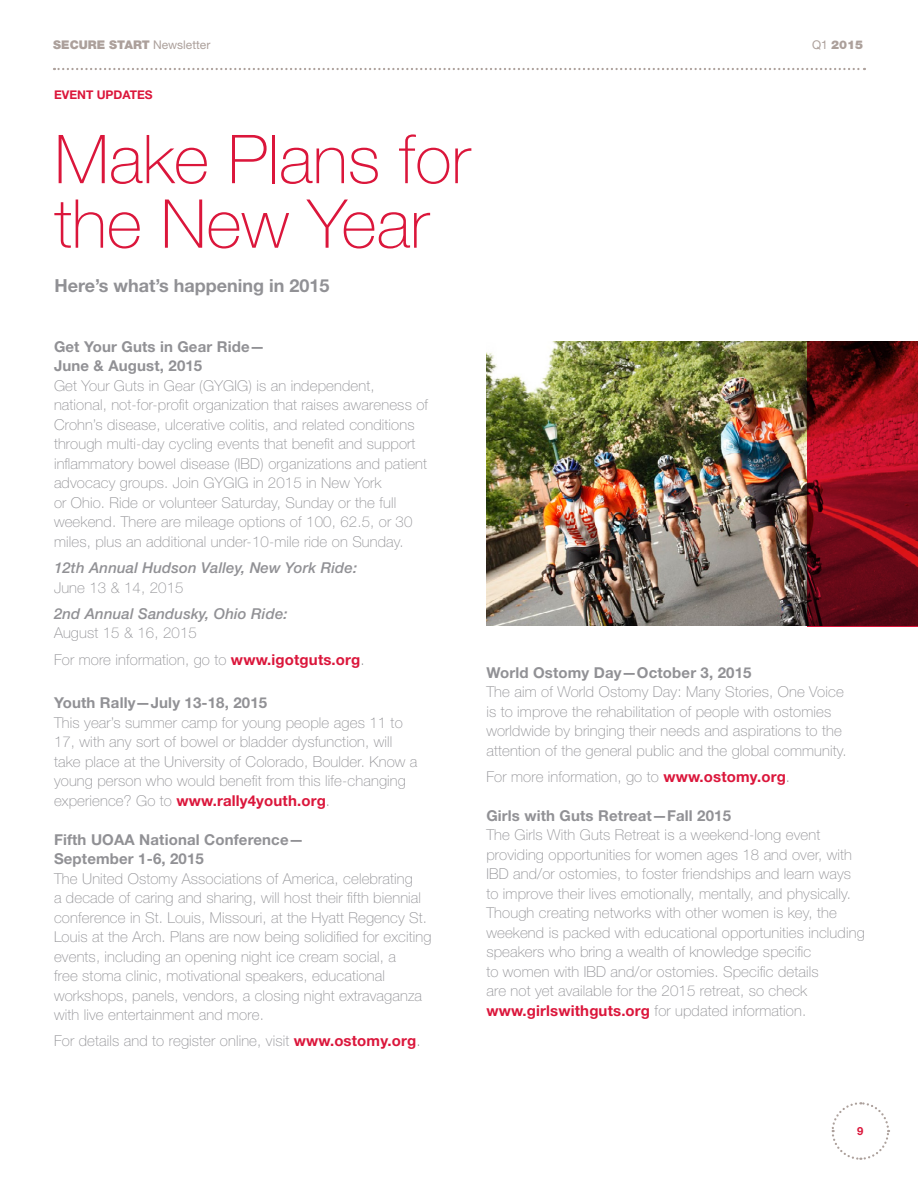
<style>
.page{position:relative;width:918px;height:1188px;background:#fff}
.page>*{position:absolute;margin:0;border:0;box-sizing:border-box;transform-origin:0 0}
.t1{font:100 67.5px/64.5px "Helvetica Neue LT Std";color:#db163b}
.t2{font:700 18px "Helvetica Neue LT Std";color:#919195}
.t3{font:100 15px/19.5px "Helvetica Neue LT Std";letter-spacing:.01em;color:#919195}
.t4{font:700 15px/19.5px "Helvetica Neue LT Std";letter-spacing:.01em;color:#919195}
.t5{font:italic 500 15px "Helvetica Neue LT Std";letter-spacing:.01em;color:#919195}
.t6{font:900 12px "Helvetica Neue LT Std";color:#aca09b}
.t7{font:700 12px "Helvetica Neue LT Std";color:#db163b}
.t8{font:700 11.25px "Helvetica Neue LT Std";color:#db163b}
.s1{font-weight:400}
.s2{font-weight:700;color:#db163b}
.s3{color:#77777a}
</style>
<div class="page">
<svg style="left:831px;top:1102px;width:59px;height:58px"></svg>
<svg style="left:54px;top:68px;width:811px;height:2px"></svg>
<img style="left:486px;top:341px;width:322px;height:285px">
<svg style="left:808px;top:341px;width:110px;height:285px;background:#800b18"></svg>
<p class="t6" style="left:53px;top:38px;width:159px">SECURE START <span class="s1">Newsletter</span></p>
<p class="t6" style="left:812px;top:38px;width:53px"><span class="s1">Q1</span> 2015</p>
<p class="t7" style="left:54px;top:87px;width:100px">EVENT UPDATES</p>
<h1 class="t1" style="left:54px;top:127px;width:417px">Make Plans for the New Year</h1>
<p class="t2" style="left:54px;top:274px;width:277px">Here’s what’s happening in 2015</p>
<p class="t4" style="left:54px;top:337px;width:212px">Get Your Guts in Gear Ride—<br>June &amp; August, 2015</p>
<p class="t3" style="left:54px;top:376px;width:376px">Get Your Guts in Gear (GYGIG) is an independent, national, not-for-profit organization that raises awareness of Crohn’s disease, ulcerative colitis, and related conditions through multi-day cycling events that benefit and support inflammatory bowel disease (IBD) organizations and patient advocacy groups. Join GYGIG in 2015 in New York<br>or Ohio. Ride or volunteer Saturday, Sunday or the full weekend. There are mileage options of 100, 62.5, or 30 miles, plus an additional under-10-mile ride on Sunday.</p>
<p class="t5" style="left:54px;top:559px;width:305px">12th Annual Hudson Valley, New York Ride:</p>
<p class="t3" style="left:54px;top:578px;width:131px">June 13 &amp; 14, 2015</p>
<p class="t5" style="left:54px;top:605px;width:235px">2nd Annual Sandusky, Ohio Ride:</p>
<p class="t3" style="left:54px;top:620px;width:312px;line-height:26.2px">August 15 &amp; 16, 2015<br>For more information, go to <span class="s2">www.igotguts.org</span><span class="s3">.</span></p>
<p class="t4" style="left:54px;top:693px;width:215px">Youth Rally—July 13-18, 2015</p>
<p class="t3" style="left:54px;top:713px;width:365px">This year’s summer camp for young people ages 11 to 17, with any sort of bowel or bladder dysfunction, will take place at the University of Colorado, Boulder. Know a young person who would benefit from this life-changing experience? Go to <span class="s2">www.rally4youth.org</span><span class="s3">.</span></p>
<p class="t4" style="left:54px;top:829px;width:251px">Fifth UOAA National Conference—<br>September 1-6, 2015</p>
<p class="t3" style="left:54px;top:869px;width:379px">The United Ostomy Associations of America, celebrating<br>a decade of caring and sharing, will host their fifth biennial conference in St. Louis, Missouri, at the Hyatt Regency St.<br>Louis at the Arch. Plans are now being solidified for exciting events, including an opening night ice cream social, a<br>free stoma clinic, motivational speakers, educational workshops, panels, vendors, a closing night extravaganza with live entertainment and more.</p>
<p class="t3" style="left:54px;top:1031px;width:368px">For details and to register online, visit <span class="s2">www.ostomy.org</span><span class="s3">.</span></p>
<p class="t4" style="left:486px;top:662px;width:267px">World Ostomy Day—October 3, 2015</p>
<p class="t3" style="left:486px;top:682px;width:362px">The aim of World Ostomy Day: Many Stories, One Voice is to improve the rehabilitation of people with ostomies worldwide by bringing their needs and aspirations to the attention of the general public and the global community.</p>
<p class="t3" style="left:486px;top:767px;width:305px">For more information, go to <span class="s2">www.ostomy.org</span><span class="s3">.</span></p>
<p class="t4" style="left:486px;top:805px;width:246px">Girls with Guts Retreat—Fall 2015</p>
<p class="t3" style="left:486px;top:825px;width:380px">The Girls With Guts Retreat is a weekend-long event providing opportunities for women ages 18 and over, with IBD and/or ostomies, to foster friendships and learn ways to improve their lives emotionally, mentally, and physically.<br>Though creating networks with other women is key, the weekend is packed with educational opportunities including speakers who bring a wealth of knowledge specific<br>to women with IBD and/or ostomies. Specific details<br>are not yet available for the 2015 retreat, so check <span class="s2">www.girlswithguts.org</span> for updated information.</p>
<p class="t8" style="left:857px;top:1124px;width:8px">9</p>
</div>
